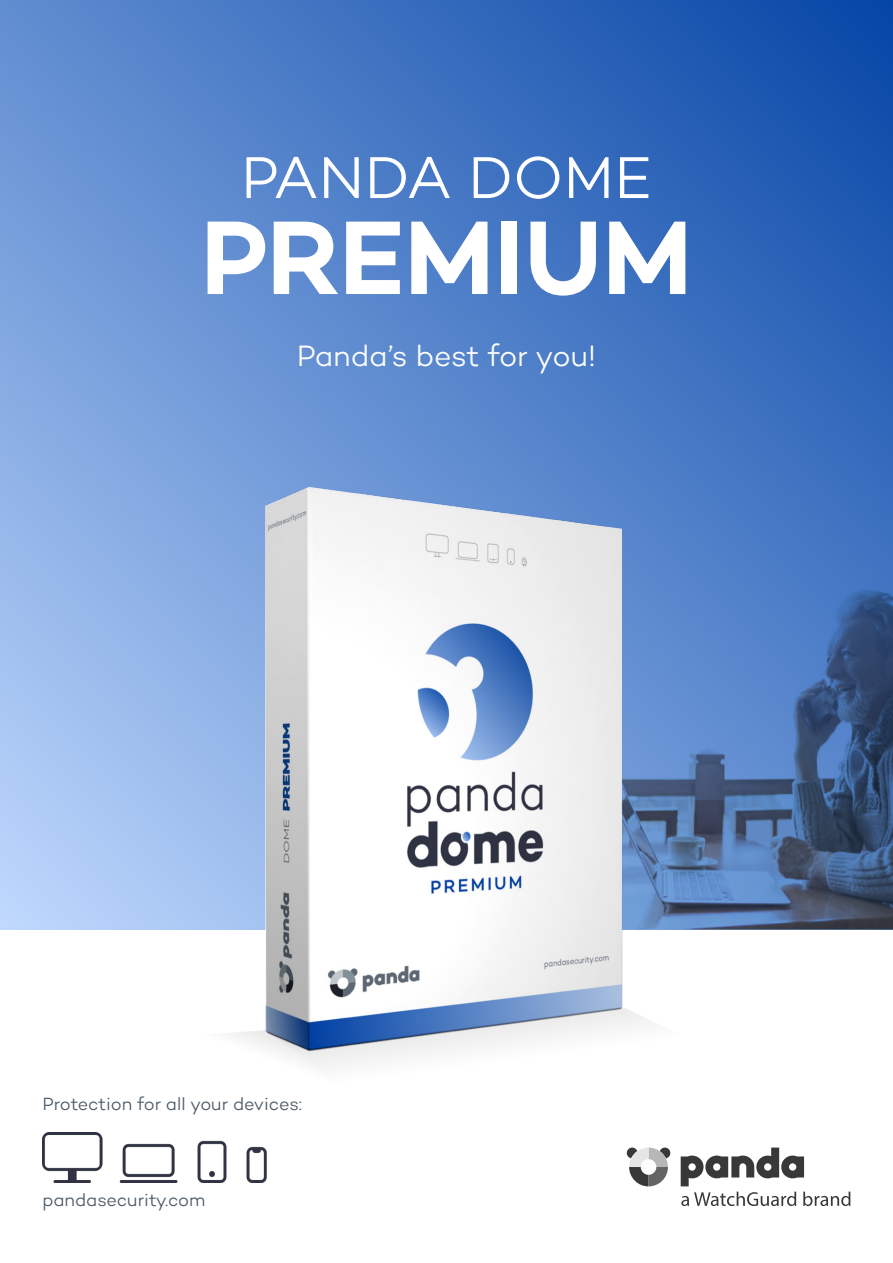
<style>
.page{position:relative;width:893px;height:1263px;background:#fff}
.page>*{position:absolute;margin:0;border:0;box-sizing:border-box;transform-origin:0 0}
.t1{font:600 106.5px "Campton";color:#fff}
.t2{font:300 60px "Campton";color:#fff}
.t3{font:300 30px "Campton";letter-spacing:-.01em;color:#fff}
.t4{font:300 18px "Campton";letter-spacing:-.01em;color:#4b5964}
</style>
<div class="page">
<img style="left:0;top:0;width:893px;height:929px">
<svg style="left:681px;top:1147px;width:169px;height:59px"></svg>
<svg style="left:626px;top:1147px;width:45px;height:39px"></svg>
<img style="left:160px;top:486px;width:578px;height:581px">
<img style="left:43px;top:1132px;width:223px;height:50px">
<p class="t2" style="left:241px;top:140px;width:413px">PANDA DOME</p>
<p class="t1" style="left:200px;top:190px;width:494px">PREMIUM</p>
<p class="t3" style="left:297px;top:337px;width:301px">Panda’s best for you!</p>
<p class="t4" style="left:43px;top:1093px;width:261px">Protection for all your devices:</p>
<p class="t4" style="left:43px;top:1189px;width:164px">pandasecurity.com</p>
</div>
